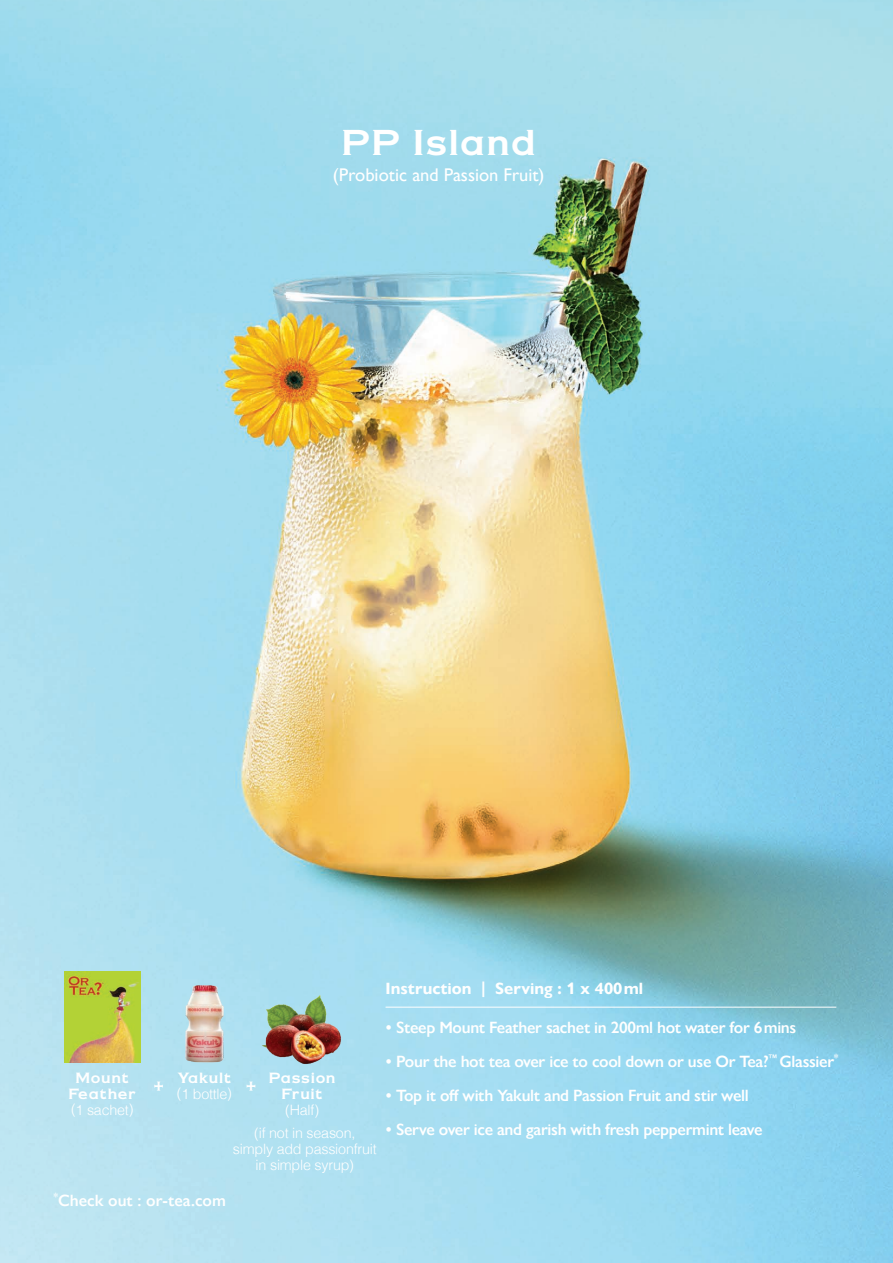
<style>
.page{position:relative;width:893px;height:1263px;background:#fff}
.page>*{position:absolute;margin:0;border:0;box-sizing:border-box;transform-origin:0 0}
.t1{font:34.65px "Copper Penny DTP Normal";letter-spacing:.045em;color:#fff}
.t2{font:500 18.3px "Gill Sans Nova";color:#fff}
.t3{font:600 16.35px "Gill Sans Nova";letter-spacing:-.02em;color:#fff}
.t4{font:700 16.35px "Gill Sans Nova";color:#fff}
.t5{font:600 16.35px "Gill Sans Nova";color:#fff}
.t6{font:16.35px "Copper Penny DTP Normal";color:#fff}
.t7{font:300 14.25px/16.4px "Helvetica";letter-spacing:-.015em;color:#fff;text-align:center}
.t8{font:14.25px/16.4px "Copper Penny DTP Normal";letter-spacing:.05em;color:#fff;text-align:center}
</style>
<div class="page">
<img style="left:0;top:0;width:893px;height:1263px">
<img style="left:246px;top:988px;width:110px;height:88px">
<img style="left:177px;top:980px;width:54px;height:88px">
<hr style="left:386px;top:1007px;width:450px;height:1px;background:#fff">
<img style="left:65px;top:972px;width:75px;height:90px">
<h1 class="t1" style="left:341px;top:120px;width:196px">PP Island</h1>
<p class="t2" style="left:333px;top:164px;width:213px">(Probiotic and Passion Fruit)</p>
<p class="t8" style="left:68px;top:1069px;width:69px">Mount<br>Feather</p>
<p class="t7" style="left:71px;top:1101px;width:64px">(1 sachet)</p>
<p class="t8" style="left:178px;top:1069px;width:55px">Yakult</p>
<p class="t7" style="left:177px;top:1085px;width:57px">(1 bottle)</p>
<p class="t6" style="left:154px;top:1075px;width:11px">+</p>
<p class="t6" style="left:246px;top:1075px;width:11px">+</p>
<p class="t8" style="left:269px;top:1069px;width:68px">Passion<br>Fruit</p>
<p class="t7" style="left:285px;top:1101px;width:35px">(Half)</p>
<p class="t7" style="left:233px;top:1123px;width:145px">(if not in season, simply add passionfruit in simple syrup)</p>
<p class="t4" style="left:386px;top:978px;width:259px">Instruction | Serving : 1 x 400ml</p>
<p class="t3" style="left:386px;top:1017px;width:412px">• Steep Mount Feather sachet in 200ml hot water for 6mins</p>
<p class="t3" style="left:386px;top:1051px;width:455px">• Pour the hot tea over ice to cool down or use Or Tea?<sup>™</sup> Glassier<sup>*</sup></p>
<p class="t3" style="left:386px;top:1085px;width:365px">• Top it off with Yakult and Passion Fruit and stir well</p>
<p class="t3" style="left:386px;top:1119px;width:379px">• Serve over ice and garish with fresh peppermint leave</p>
<p class="t5" style="left:53px;top:1190px;width:174px"><sup>*</sup>Check out : or-tea.com</p>
</div>
